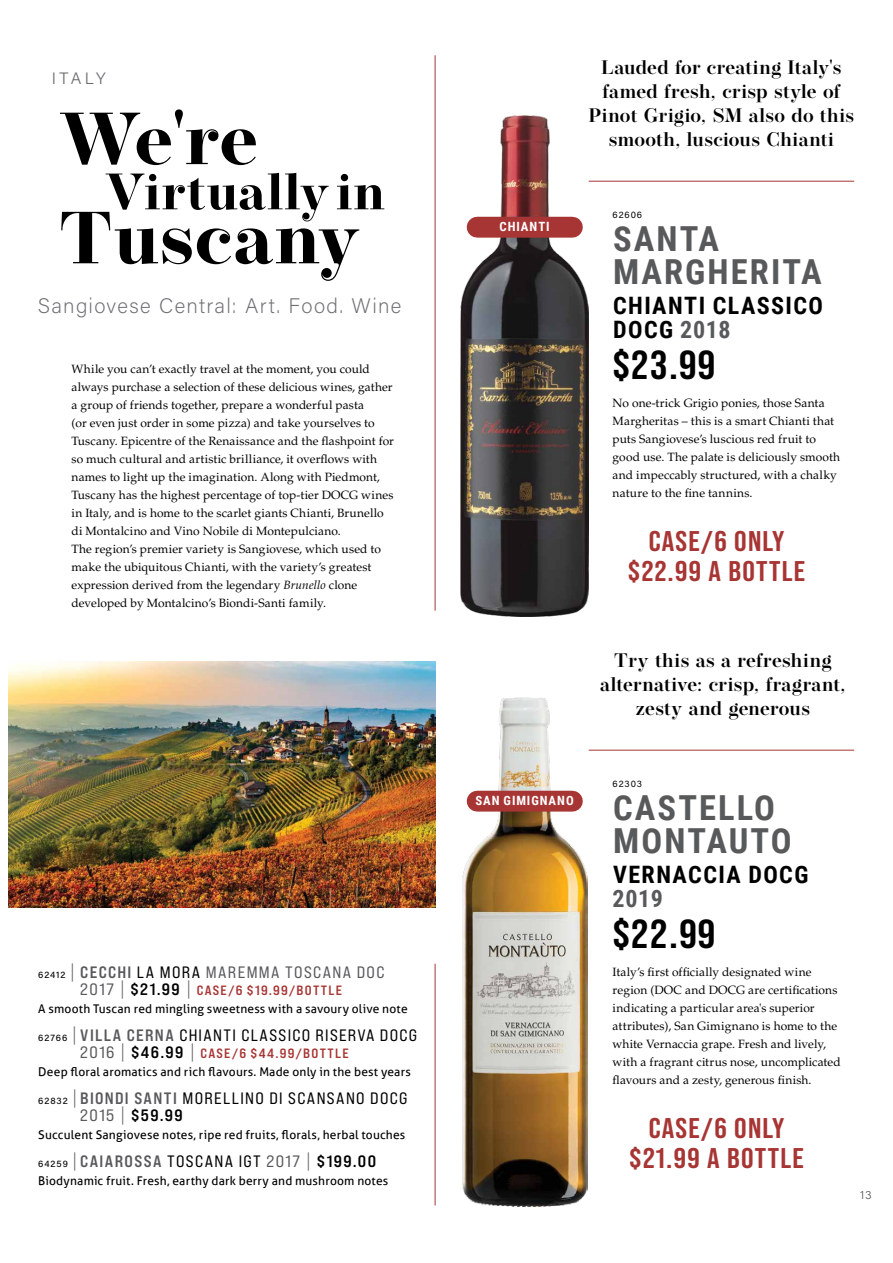
<style>
.page{position:relative;width:893px;height:1263px;background:#fff}
.page>*{position:absolute;margin:0;border:0;box-sizing:border-box;transform-origin:0 0}
.t1{font:700 73.5px "Operetta 12";letter-spacing:.01em;color:#000}
.t2{font:700 51px "Operetta 12";letter-spacing:.025em;color:#000}
.t3{font:700 40.5px "Bebas Neue Pro";letter-spacing:.035em;color:#000;scale:1.1 1}
.t4{font:700 34.5px/33px "Roboto Condensed";letter-spacing:.06em;color:#58595b}
.t5{font:700 28.5px/30px "Bebas Neue Pro";letter-spacing:.04em;color:#a73534;text-align:center;scale:1.1 1}
.t6{font:700 24px/24px "Roboto Condensed";letter-spacing:.06em;color:#000}
.t7{font:700 24px "Roboto Condensed";color:#58595b}
.t8{font:200 21px "Acumin Pro";letter-spacing:.06em;color:#6d6e71}
.t9{font:600 19.5px/24px "Operetta 12";letter-spacing:.015em;color:#000;text-align:center}
.t10{font:16.5px "Bebas Neue Pro Exp Rg";letter-spacing:.08em;color:#000}
.t11{font:16.5px "Bebas Neue Pro Exp Rg";letter-spacing:.085em;color:#58595b}
.t12{font:16.5px "Bebas Neue Pro Exp Bd";color:#000}
.t13{font:300 16.5px "Acumin Pro";letter-spacing:.165em;color:#6d6e71}
.t14{font:13.5px "Bebas Neue Pro Exp Bd";letter-spacing:.095em;color:#a73534}
.t15{font:700 12.75px "Roboto Condensed";letter-spacing:.075em;color:#fff}
.t16{font:12px/18px "Palatino";letter-spacing:.01em;color:#000}
.t17{font:12px "Aller";letter-spacing:.015em;color:#000}
.t18{font:300 12px "Acumin Pro";color:#58595b}
.t19{font:9px "Acumin Pro";letter-spacing:.1em;color:#000}
.s1{font-style:italic}
.s2{font-family:"Acumin Pro";font-weight:500;font-size:9px;color:#000}
.s3{font-family:"Bebas Neue Pro";font-size:18.3px}
.s4{font-family:"Bebas Neue Pro Exp Bd"}
.s5{color:#000}
.s6{font-family:"Bebas Neue Pro Exp Rg";font-size:16.5px;color:#58595b}
.s7{font-family:"Bebas Neue Pro";font-size:18.3px;color:#58595b}
.s8{font-size:16.5px;color:#000}
.s9{font-family:"Acumin Pro";font-weight:500;font-size:9px}
.s10{font-family:"Bebas Neue Pro Exp Bd";color:#58595b}
.s11{font-family:"Bebas Neue Pro Exp Rg";color:#58595b}
.s12{color:#58595b}
</style>
<div class="page">
<img style="left:462px;top:698px;width:125px;height:508px">
<img style="left:461px;top:116px;width:128px;height:500px">
<hr style="left:435px;top:964px;width:1px;height:241px;background:#a73534">
<hr style="left:589px;top:181px;width:265px;height:1px;background:#a73534">
<div style="left:477px;top:217px;width:95px;height:21px;background:#a73534"></div>
<hr style="left:589px;top:750px;width:265px;height:1px;background:#a73534">
<div style="left:477px;top:791px;width:95px;height:21px;background:#a73534"></div>
<img style="left:9px;top:661px;width:426px;height:246px">
<hr style="left:435px;top:55px;width:1px;height:556px;background:#a73534">
<h3 class="t13" style="left:52px;top:67px;width:55px">ITALY</h3>
<h1 class="t1" style="left:59px;top:96px;width:200px">We're</h1>
<h2 class="t2" style="left:105px;top:162px;width:281px">Virtually in</h2>
<h1 class="t1" style="left:59px;top:195px;width:302px">Tuscany</h1>
<h3 class="t8" style="left:38px;top:291px;width:365px">Sangiovese Central: Art. Food. Wine</h3>
<p class="t16" style="left:71px;top:360px;width:324px">While you can’t exactly travel at the moment, you could always purchase a selection of these delicious wines, gather a group of friends together, prepare a wonderful pasta<br>(or even just order in some pizza) and take yourselves to Tuscany. Epicentre of the Renaissance and the flashpoint for so much cultural and artistic brilliance, it overflows with names to light up the imagination. Along with Piedmont, Tuscany has the highest percentage of top-tier DOCG wines in Italy, and is home to the scarlet giants Chianti, Brunello di Montalcino and Vino Nobile di Montepulciano.<br>The region’s premier variety is Sangiovese, which used to make the ubiquitous Chianti, with the variety’s greatest expression derived from the legendary <span class="s1">Brunello</span> clone developed by Montalcino’s Biondi-Santi family.</p>
<h3 class="t11" style="left:38px;top:962px;width:348px"><span class="s2">62412</span> <span class="s3">|</span> <span class="s4">CECCHI</span> <span class="s5">LA MORA</span> MAREMMA TOSCANA DOC</h3>
<p class="t14" style="left:80px;top:981px;width:263px"><span class="s6">2017</span> <span class="s7">|</span> <span class="s8">$21.99</span> <span class="s7">|</span> CASE/6 $19.99/BOTTLE</p>
<p class="t17" style="left:38px;top:1001px;width:371px">A smooth Tuscan red mingling sweetness with a savoury olive note</p>
<h3 class="t10" style="left:38px;top:1025px;width:380px"><span class="s9">62766</span> <span class="s7">|</span><span class="s10">VILLA CERNA</span> CHIANTI CLASSICO RISERVA DOCG</h3>
<p class="t14" style="left:80px;top:1044px;width:270px"><span class="s6">2016</span> <span class="s7">|</span> <span class="s8">$46.99</span> <span class="s7">|</span> CASE/6 $44.99/BOTTLE</p>
<p class="t17" style="left:38px;top:1064px;width:374px">Deep floral aromatics and rich flavours. Made only in the best years</p>
<h3 class="t10" style="left:38px;top:1088px;width:371px"><span class="s9">62832</span> <span class="s7">|</span><span class="s10">BIONDI SANTI</span> MORELLINO DI SCANSANO DOCG</h3>
<h3 class="t12" style="left:80px;top:1105px;width:104px"><span class="s11">2015</span> <span class="s7">|</span> $59.99</h3>
<p class="t17" style="left:38px;top:1127px;width:369px">Succulent Sangiovese notes, ripe red fruits, florals, herbal touches</p>
<h3 class="t10" style="left:38px;top:1151px;width:339px"><span class="s9">64259</span> <span class="s7">|</span><span class="s10">CAIAROSSA</span> TOSCANA IGT <span class="s12">2017</span> <span class="s7">|</span> <span class="s4">$199.00</span></h3>
<p class="t17" style="left:38px;top:1173px;width:351px">Biodynamic fruit. Fresh, earthy dark berry and mushroom notes</p>
<p class="t15" style="left:499px;top:218px;width:52px">CHIANTI</p>
<h3 class="t9" style="left:588px;top:55px;width:267px">Lauded for creating Italy's famed fresh, crisp style of<br>Pinot Grigio, SM also do this smooth, luscious Chianti</h3>
<p class="t19" style="left:613px;top:209px;width:31px">62606</p>
<h3 class="t4" style="left:613px;top:221px;width:210px">SANTA<br>MARGHERITA</h3>
<h3 class="t6" style="left:613px;top:293px;width:212px">CHIANTI CLASSICO<br>DOCG <span class="s12">2018</span></h3>
<h3 class="t3" style="left:613px;top:342px;width:95px">$23.99</h3>
<p class="t16" style="left:613px;top:394px;width:229px">No one-trick Grigio ponies, those Santa Margheritas – this is a smart Chianti that puts Sangiovese’s luscious red fruit to good use. The palate is deliciously smooth and impeccably structured, with a chalky nature to the fine tannins.</p>
<h3 class="t5" style="left:628px;top:525px;width:163px">CASE/6 ONLY $22.99 A BOTTLE</h3>
<p class="t15" style="left:475px;top:792px;width:100px">SAN GIMIGNANO</p>
<h3 class="t9" style="left:600px;top:648px;width:247px">Try this as a refreshing alternative: crisp, fragrant, zesty and generous</h3>
<p class="t19" style="left:613px;top:778px;width:31px">62303</p>
<h3 class="t4" style="left:613px;top:790px;width:180px">CASTELLO<br>MONTAUTO</h3>
<h3 class="t6" style="left:613px;top:862px;width:197px">VERNACCIA DOCG</h3>
<h3 class="t7" style="left:613px;top:882px;width:52px">2019</h3>
<h3 class="t3" style="left:613px;top:911px;width:95px">$22.99</h3>
<p class="t16" style="left:613px;top:963px;width:230px">Italy’s first officially designated wine region (DOC and DOCG are certifications indicating a particular area's superior attributes), San Gimignano is home to the white Vernaccia grape. Fresh and lively, with a fragrant citrus nose, uncomplicated flavours and a zesty, generous finish.</p>
<h3 class="t5" style="left:629px;top:1112px;width:160px">CASE/6 ONLY $21.99 A BOTTLE</h3>
<p class="t18" style="left:860px;top:1187px;width:13px">13</p>
</div>
